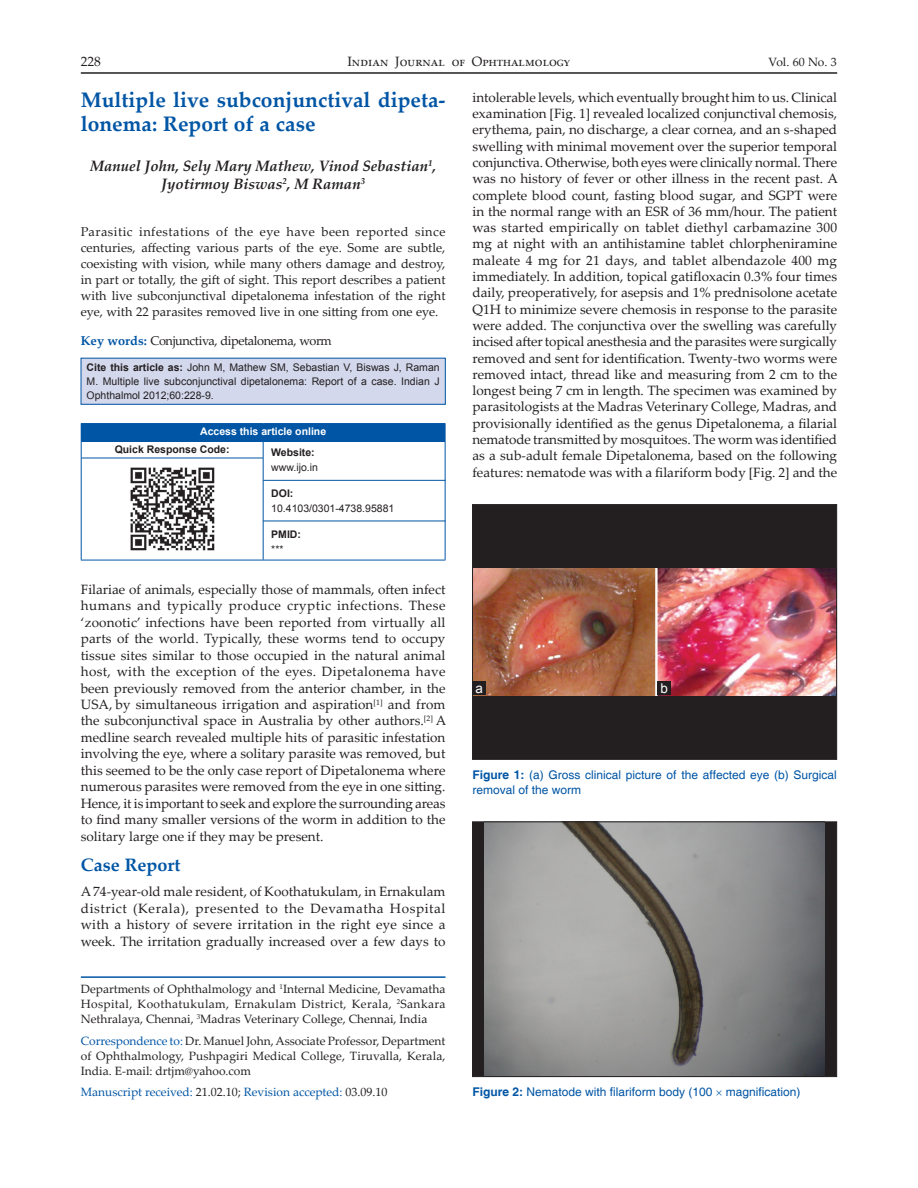
<style>
.page{position:relative;width:918px;height:1188px;background:#fff}
.page>*{position:absolute;margin:0;border:0;box-sizing:border-box;transform-origin:0 0}
.t1{font:700 21px/24.3px "Palatino Linotype";color:#0155a5}
.t2{font:700 18px "Palatino Linotype";color:#0155a5}
.t3{font:italic 700 15px/18.3px "Palatino Linotype";color:#231f20;text-align:center}
.t4{font:13.5px/16.4px "Palatino Linotype";color:#231f20;text-align:justify}
.t5{font:13.5px "Arial";color:#fff}
.t6{font:12.75px/16px "Palatino Linotype";color:#231f20;text-align:justify}
.t7{font:12.75px "Palatino Linotype";letter-spacing:-.03em;color:#231f20}
.t8{font:12px/15px "Palatino Linotype";color:#231f20;text-align:justify}
.t9{font:12px/15px "Helvetica";color:#0155a5}
.t10{font:12px "Palatino Linotype";color:#0155a5}
.t11{font:10.5px/13.6px "Arial";color:#231f20;text-align:justify}
.t12{font:700 10.5px "Arial";color:#231f20}
.t13{font:700 10.5px "Arial";color:#fff}
.s1{font-weight:700;color:#0155a5}
.s2{font-weight:700}
.s3{color:#0155a5}
.s4{color:#231f20}
</style>
<div class="page">
<hr style="left:81px;top:72px;width:756px;height:2px;background:#231f20">
<div style="left:81px;top:358px;width:364px;height:46px;background:#d3d8ec"></div>
<div style="left:81px;top:424px;width:364px;height:17px;background:#0155a5"></div>
<hr style="left:81px;top:423px;width:182px;height:1px;background:#0155a5">
<hr style="left:263px;top:423px;width:183px;height:1px;background:#0155a5">
<svg style="left:445px;top:424px;width:1px;height:17px"></svg>
<hr style="left:81px;top:441px;width:182px;height:1px;background:#0155a5">
<hr style="left:81px;top:442px;width:1px;height:118px;background:#0155a5">
<hr style="left:263px;top:441px;width:183px;height:1px;background:#0155a5">
<hr style="left:263px;top:442px;width:1px;height:118px;background:#0155a5">
<hr style="left:445px;top:442px;width:1px;height:118px;background:#0155a5">
<hr style="left:81px;top:560px;width:365px;height:1px;background:#0155a5">
<hr style="left:81px;top:458px;width:182px;height:1px;background:#0155a5">
<img style="left:130px;top:467px;width:85px;height:84px">
<hr style="left:263px;top:480px;width:183px;height:1px;background:#0155a5">
<hr style="left:263px;top:521px;width:183px;height:1px;background:#0155a5">
<hr style="left:81px;top:976px;width:365px;height:2px;background:#0155a5">
<div style="left:473px;top:822px;width:364px;height:255px;background:#231f20"></div>
<img style="left:485px;top:824px;width:340px;height:251px">
<div style="left:472px;top:822px;width:365px;height:255px;border:1px solid #231f20"></div>
<div style="left:473px;top:505px;width:364px;height:254px;background:#231f20"></div>
<img style="left:474px;top:568px;width:361px;height:127px">
<div style="left:472px;top:504px;width:365px;height:256px;border:1px solid #231f20"></div>
<div style="left:472px;top:682px;width:14px;height:13px;background:#231f20"></div>
<div style="left:657px;top:682px;width:14px;height:13px;background:#231f20"></div>
<p class="t4" style="left:81px;top:55px;width:22px">228</p>
<p class="t4" style="left:347px;top:55px;width:224px">Indian Journal of Ophthalmology</p>
<p class="t8" style="left:769px;top:56px;width:70px">Vol. 60 No. 3</p>
<h1 class="t1" style="left:81px;top:90px;width:366px">Multiple live subconjunctival dipeta&shy;lonema: Report of a case</h1>
<p class="t3" style="left:90px;top:158px;width:348px">Manuel John, Sely Mary Mathew, Vinod Sebastian<sup>1</sup>,<br>Jyotirmoy Biswas<sup>2</sup>, M Raman<sup>3</sup></p>
<p class="t6" style="left:81px;top:225px;width:366px">Parasitic infestations of the eye have been reported since centuries, affecting various parts of the eye. Some are subtle, coexisting with vision, while many others damage and destroy, in part or totally, the gift of sight. This report describes a patient with live subconjunctival dipetalonema infestation of the right eye, with 22 parasites removed live in one sitting from one eye.</p>
<p class="t7" style="left:81px;top:335px;width:253px"><span class="s1">Key words:</span> Conjunctiva, dipetalonema, worm</p>
<p class="t11" style="left:87px;top:361px;width:355px"><span class="s2">Cite this article as:</span> John M, Mathew SM, Sebastian V, Biswas J, Raman M. Multiple live subconjunctival dipetalonema: Report of a case. Indian J Ophthalmol 2012;60:228-9.</p>
<p class="t13" style="left:200px;top:426px;width:128px">Access this article online</p>
<p class="t12" style="left:115px;top:444px;width:116px">Quick Response Code:</p>
<p class="t12" style="left:271px;top:447px;width:45px">Website:</p>
<p class="t11" style="left:271px;top:461px;width:48px">www.ijo.in</p>
<p class="t12" style="left:271px;top:488px;width:24px">DOI:</p>
<p class="t11" style="left:271px;top:502px;width:125px">10.4103/0301-4738.95881</p>
<p class="t12" style="left:271px;top:528px;width:31px">PMID:</p>
<p class="t11" style="left:271px;top:542px;width:14px">***</p>
<p class="t4" style="left:81px;top:583px;width:367px">Filariae of animals, especially those of mammals, often infect humans and typically produce cryptic infections. These ‘zoonotic’ infections have been reported from virtually all parts of the world. Typically, these worms tend to occupy tissue sites similar to those occupied in the natural animal host, with the exception of the eyes. Dipetalonema have been previously removed from the anterior chamber, in the USA, by simultaneous irrigation and aspiration<sup>[1]</sup> and from the subconjunctival space in Australia by other authors.<sup>[2]</sup> A medline search revealed multiple hits of parasitic infestation involving the eye, where a solitary parasite was removed, but this seemed to be the only case report of Dipetalonema where numerous parasites were removed from the eye in one sitting.<br>Hence, it is important to seek and explore the surrounding areas to find many smaller versions of the worm in addition to the solitary large one if they may be present.</p>
<h2 class="t2" style="left:81px;top:858px;width:101px">Case Report</h2>
<p class="t4" style="left:81px;top:885px;width:366px">A 74-year-old male resident, of Koothatukulam, in Ernakulam district (Kerala), presented to the Devamatha Hospital with a history of severe irritation in the right eye since a week. The irritation gradually increased over a few days to</p>
<p class="t4" style="left:472px;top:91px;width:367px">intolerable levels, which eventually brought him to us. Clinical examination [Fig. 1] revealed localized conjunctival chemosis, erythema, pain, no discharge, a clear cornea, and an s-shaped swelling with minimal movement over the superior temporal conjunctiva. Otherwise, both eyes were clinically normal. There was no history of fever or other illness in the recent past. A complete blood count, fasting blood sugar, and SGPT were in the normal range with an ESR of 36 mm/hour. The patient was started empirically on tablet diethyl carbamazine 300 mg at night with an antihistamine tablet chlorpheniramine maleate 4 mg for 21 days, and tablet albendazole 400 mg immediately. In addition, topical gatifloxacin 0.3% four times daily, preoperatively, for asepsis and 1% prednisolone acetate Q1H to minimize severe chemosis in response to the parasite were added. The conjunctiva over the swelling was carefully incised after topical anesthesia and the parasites were surgically removed and sent for identification. Twenty-two worms were removed intact, thread like and measuring from 2 cm to the longest being 7 cm in length. The specimen was examined by parasitologists at the Madras Veterinary College, Madras, and provisionally identified as the genus Dipetalonema, a filarial nematode transmitted by mosquitoes. The worm was identified as a sub-adult female Dipetalonema, based on the following features: nematode was with a filariform body [Fig. 2] and the</p>
<p class="t5" style="left:476px;top:681px;width:9px">a</p>
<p class="t5" style="left:660px;top:681px;width:9px">b</p>
<p class="t9" style="left:472px;top:767px;width:366px"><span class="s2">Figure 1:</span> (a) Gross clinical picture of the affected eye (b) Surgical removal of the worm</p>
<p class="t8" style="left:81px;top:983px;width:366px">Departments of Ophthalmology and <sup>1</sup>Internal Medicine, Devamatha Hospital, Koothatukulam, Ernakulam District, Kerala, <sup>2</sup>Sankara Nethralaya, Chennai, <sup>3</sup>Madras Veterinary College, Chennai, India</p>
<p class="t8" style="left:81px;top:1035px;width:366px"><span class="s3">Correspondence to:</span> Dr. Manuel John, Associate Professor, Department of Ophthalmology, Pushpagiri Medical College, Tiruvalla, Kerala, India. E-mail: drtjm@yahoo.com</p>
<p class="t10" style="left:81px;top:1087px;width:308px">Manuscript received: <span class="s4">21.02.10;</span> Revision accepted: <span class="s4">03.09.10</span></p>
<p class="t9" style="left:472px;top:1084px;width:330px"><span class="s2">Figure 2:</span> Nematode with filariform body (100 magnification)</p>
</div>
